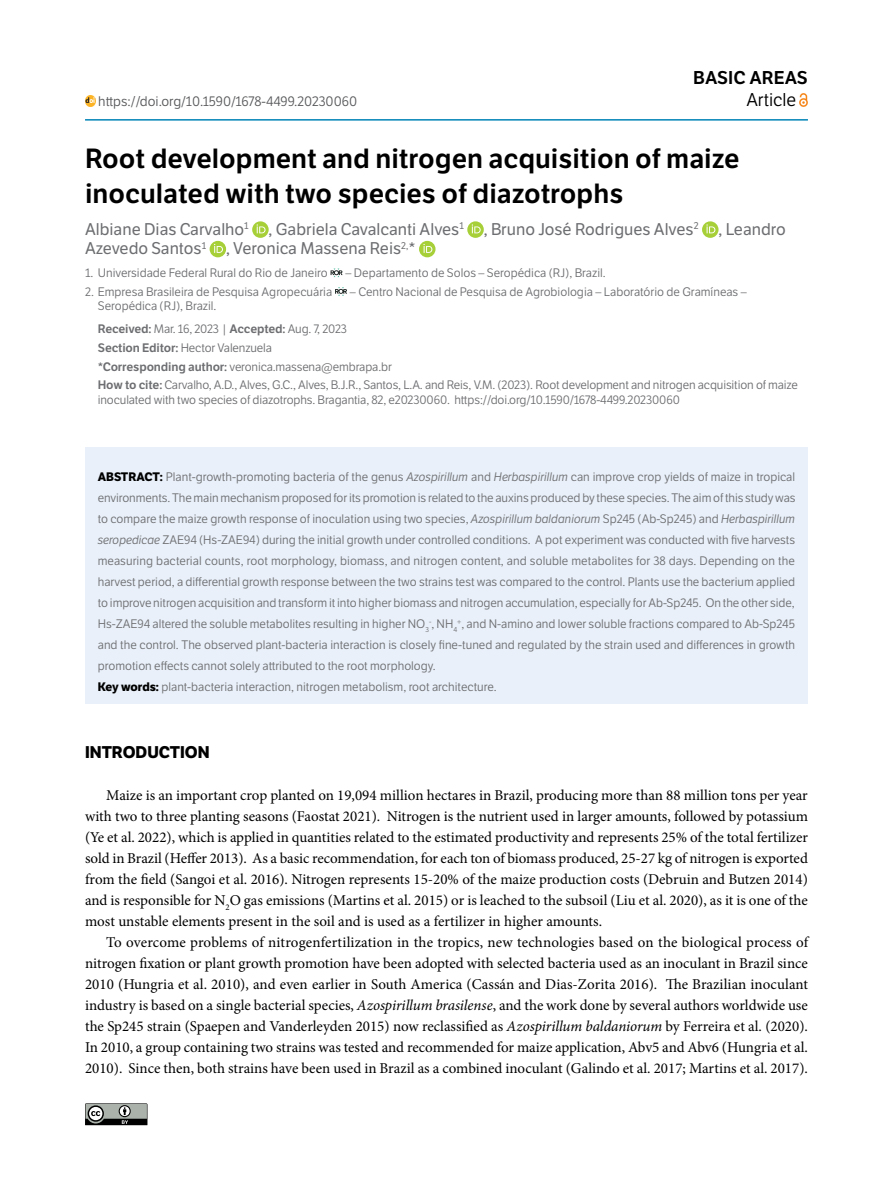
<style>
.page{position:relative;width:893px;height:1191px;background:#fff}
.page>*{position:absolute;margin:0;border:0;box-sizing:border-box;transform-origin:0 0}
.t1{font:600 27px/34.5px "LFT Etica";color:#000}
.t2{font:600 18px "LFT Etica";color:#000}
.t3{font:18px "LFT Etica";color:#000}
.t4{font:16.5px/19.5px "LFT Etica";color:#6d6e71}
.t5{font:700 16.5px "LFT Etica";color:#000}
.t6{font:15px/21px "Minion Pro";color:#000;text-align:justify}
.t7{font:13.5px "LFT Etica";color:#58595b}
.t8{font:12px/21px "LFT Etica";color:#6d6e71}
.s1{font-weight:600}
.s2{font-weight:700;color:#000}
.s3{font-style:italic}
</style>
<div class="page">
<div style="left:85px;top:447px;width:723px;height:256px;background:#e9f0f9"></div>
<svg style="left:252px;top:221px;width:17px;height:17px"></svg>
<svg style="left:257px;top:224px;width:9px;height:9px"></svg>
<svg style="left:467px;top:221px;width:17px;height:17px"></svg>
<svg style="left:472px;top:224px;width:9px;height:9px"></svg>
<svg style="left:702px;top:221px;width:16px;height:17px"></svg>
<svg style="left:706px;top:224px;width:9px;height:9px"></svg>
<div style="left:210px;top:241px;width:16px;height:16px;background:#a6cf38;border-radius:50%"></div>
<svg style="left:214px;top:244px;width:9px;height:9px"></svg>
<div style="left:419px;top:241px;width:16px;height:16px;background:#a6cf38;border-radius:50%"></div>
<svg style="left:423px;top:244px;width:9px;height:9px"></svg>
<svg style="left:331px;top:268px;width:12px;height:9px"></svg>
<svg style="left:335px;top:287px;width:12px;height:9px"></svg>
<svg style="left:85px;top:1103px;width:63px;height:23px"></svg>
<svg style="left:85px;top:96px;width:11px;height:10px"></svg>
<hr style="left:85px;top:119px;width:723px;height:2px;background:#0084b6">
<svg style="left:800px;top:94px;width:8px;height:12px"></svg>
<p class="t7" style="left:98px;top:94px;width:260px">https://doi.org/10.1590/1678-4499.20230060</p>
<h2 class="t2" style="left:693px;top:67px;width:116px">BASIC AREAS</h2>
<h2 class="t3" style="left:746px;top:90px;width:51px">Article</h2>
<h1 class="t1" style="left:85px;top:142px;width:656px">Root development and nitrogen acquisition of maize inoculated with two species of diazotrophs</h1>
<h3 class="t4" style="left:85px;top:220px;width:702px">Albiane Dias Carvalho<sup>1</sup> , Gabriela Cavalcanti Alves<sup>1</sup> , Bruno José Rodrigues Alves<sup>2</sup> , Leandro<br>Azevedo Santos<sup>1</sup> , Veronica Massena Reis<sup>2,</sup>*</h3>
<p class="t8" style="left:85px;top:263px;width:244px">1. Universidade Federal Rural do Rio de Janeiro</p>
<p class="t8" style="left:345px;top:263px;width:262px">– Departamento de Solos – Seropédica (RJ), Brazil.</p>
<p class="t8" style="left:85px;top:281px;width:249px">2. Empresa Brasileira de Pesquisa Agropecuária</p>
<p class="t8" style="left:350px;top:281px;width:398px">– Centro Nacional de Pesquisa de Agrobiologia – Laboratório de Gramíneas –</p>
<p class="t8" style="left:98px;top:295px;width:251px;line-height:23px">Seropédica (RJ), Brazil.<br><span class="s1">Received:</span> Mar. 16, 2023 | <span class="s1">Accepted:</span> Aug. 7, 2023</p>
<p class="t8" style="left:98px;top:339px;width:702px;line-height:18.6px"><span class="s1">Section Editor:</span> Hector Valenzuela<br><span class="s1">*Corresponding author:</span> veronica.massena@embrapa.br<br><span class="s1">How to cite:</span> Carvalho, A.D., Alves, G.C., Alves, B.J.R., Santos, L.A. and Reis, V.M. (2023). Root development and nitrogen acquisition of maize</p>
<p class="t8" style="left:98px;top:389px;width:584px">inoculated with two species of diazotrophs. Bragantia, 82, e20230060. https://doi.org/10.1590/1678-4499.20230060</p>
<p class="t8" style="left:98px;top:466px;width:699px"><span class="s2">ABSTRACT:</span> Plant-growth-promoting bacteria of the genus <span class="s3">Azospirillum</span> and <span class="s3">Herbaspirillum</span> can improve crop yields of maize in tropical environments. The main mechanism proposed for its promotion is related to the auxins produced by these species. The aim of this study was to compare the maize growth response of inoculation using two species, <span class="s3">Azospirillum baldaniorum</span> Sp245 (Ab-Sp245) and <span class="s3">Herbaspirillum seropedicae</span> ZAE94 (Hs-ZAE94) during the initial growth under controlled conditions. A pot experiment was conducted with five harvests measuring bacterial counts, root morphology, biomass, and nitrogen content, and soluble metabolites for 38 days. Depending on the harvest period, a differential growth response between the two strains test was compared to the control. Plants use the bacterium applied to improve nitrogen acquisition and transform it into higher biomass and nitrogen accumulation, especially for Ab-Sp245. On the other side, Hs-ZAE94 altered the soluble metabolites resulting in higher NO<sub>3</sub><sup>-</sup>, NH<sub>4</sub><sup>+</sup>, and N-amino and lower soluble fractions compared to Ab-Sp245 and the control. The observed plant-bacteria interaction is closely fine-tuned and regulated by the strain used and differences in growth promotion effects cannot solely attributed to the root morphology.<br><span class="s2">Key words:</span> plant-bacteria interaction, nitrogen metabolism, root architecture.</p>
<h3 class="t5" style="left:85px;top:741px;width:126px">INTRODUCTION</h3>
<p class="t6" style="left:85px;top:784px;width:724px;text-indent:21px">Maize is an important crop planted on 19,094 million hectares in Brazil, producing more than 88 million tons per year with two to three planting seasons (Faostat 2021). Nitrogen is the nutrient used in larger amounts, followed by potassium (Ye et al. 2022), which is applied in quantities related to the estimated productivity and represents 25% of the total fertilizer sold in Brazil (Heffer 2013). As a basic recommendation, for each ton of biomass produced, 25-27 kg of nitrogen is exported from the field (Sangoi et al. 2016). Nitrogen represents 15-20% of the maize production costs (Debruin and Butzen 2014) and is responsible for N<sub>2</sub>O gas emissions (Martins et al. 2015) or is leached to the subsoil (Liu et al. 2020), as it is one of the most unstable elements present in the soil and is used as a fertilizer in higher amounts.</p>
<p class="t6" style="left:85px;top:931px;width:725px;text-indent:21px">To overcome problems of nitrogenfertilization in the tropics, new technologies based on the biological process of nitrogen fixation or plant growth promotion have been adopted with selected bacteria used as an inoculant in Brazil since 2010 (Hungria et al. 2010), and even earlier in South America (Cassán and Dias-Zorita 2016). The Brazilian inoculant industry is based on a single bacterial species, <span class="s3">Azospirillum brasilense</span>, and the work done by several authors worldwide use the Sp245 strain (Spaepen and Vanderleyden 2015) now reclassified as <span class="s3">Azospirillum baldaniorum</span> by Ferreira et al. (2020).<br>In 2010, a group containing two strains was tested and recommended for maize application, Abv5 and Abv6 (Hungria et al.<br>2010). Since then, both strains have been used in Brazil as a combined inoculant (Galindo et al. 2017; Martins et al. 2017).</p>
</div>
